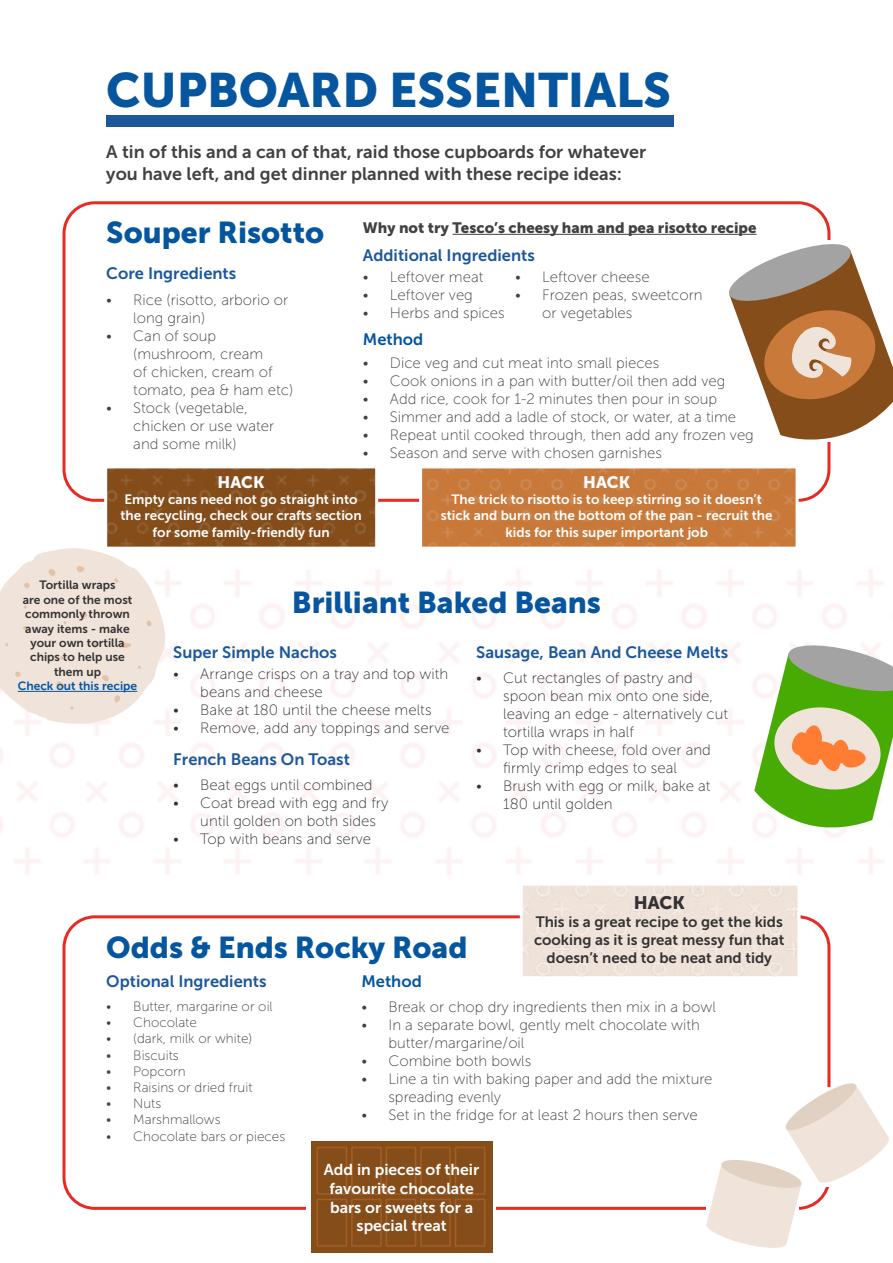
<style>
.page{position:relative;width:893px;height:1263px;background:#fff}
.page>*{position:absolute;margin:0;border:0;box-sizing:border-box;transform-origin:0 0}
.t1{font:48px "Museo Sans 900";color:#05559f}
.t2{font:30px "Museo Sans 900";color:#08559f}
.t3{font:30px "Museo Sans 900";color:#05559f}
.t4{font:30px "Museo Sans 900";color:#04559f}
.t5{font:18px/21.6px "Museo Sans 700";color:#424141}
.t6{font:18px "Museo Sans 900";color:#343234}
.t7{font:16.5px "Museo Sans 700";color:#1c579b}
.t8{font:16.5px "Museo Sans 700";color:#05559f}
.t9{font:16.5px "Museo Sans 900";color:#fff}
.t10{font:15.75px/18.9px "Museo Sans 700";color:#fff;text-align:center}
.t11{font:15px/18px "Museo Sans 100";color:#424141}
.t12{font:15px/18px "Museo Sans 100";color:#343234}
.t13{font:15px/18px "Museo Sans 100";color:#333232}
.t14{font:15px/18px "Museo Sans 700";color:#343234;text-align:center}
.t15{font:15px "Museo Sans 900";color:#424141}
.t16{font:13.5px/16.2px "Museo Sans 700";color:#fff;text-align:center}
.t17{font:13.5px "Museo Sans 100";color:#424141}
.t18{font:12px/14.4px "Museo Sans 700";color:#343234;text-align:center}
.t19{font:12px "Museo Sans 700";color:#04559f}
.s1{color:#05559f}
.s2{color:#343334}
</style>
<div class="page">
<div style="left:62px;top:915px;width:768px;height:295px;border:3px solid #e62a24;border-radius:31px"></div>
<div style="left:484px;top:1198px;width:12px;height:19px;background:#fff"></div>
<div style="left:306px;top:1198px;width:12px;height:19px;background:#fff"></div>
<div style="left:311px;top:1141px;width:182px;height:111px;background:#854d1a"></div>
<svg style="left:316px;top:1147px;width:169px;height:100px"></svg>
<svg style="left:520px;top:885px;width:280px;height:92px"></svg>
<svg style="left:754px;top:643px;width:139px;height:190px"></svg>
<svg style="left:729px;top:244px;width:164px;height:202px"></svg>
<svg style="left:104px;top:469px;width:272px;height:78px"></svg>
<svg style="left:419px;top:498px;width:380px;height:49px"></svg>
<hr style="left:453px;top:234px;width:304px;height:1px;background:#424141">
<svg style="left:0;top:548px;width:165px;height:177px"></svg>
<hr style="left:18px;top:691px;width:119px;height:1px;background:#04559f">
<svg style="left:705px;top:1080px;width:184px;height:168px"></svg>
<div style="left:106px;top:115px;width:568px;height:12px;background:#1c579a"></div>
<img style="left:107px;top:468px;width:268px;height:78px">
<img style="left:422px;top:468px;width:374px;height:78px">
<div style="left:523px;top:887px;width:274px;height:89px;background:#efe2d8"></div>
<h1 class="t1" style="left:106px;top:63px;width:566px">CUPBOARD ESSENTIALS</h1>
<p class="t5" style="left:106px;top:141px;width:541px">A tin of this and a can of that, raid those cupboards for whatever you have left, and get dinner planned with these recipe ideas:</p>
<h2 class="t4" style="left:106px;top:215px;width:219px"><span class="s1">Sou</span>per Risot<span class="s1">to</span></h2>
<p class="t7" style="left:106px;top:264px;width:131px">Core Ingredients</p>
<p class="t11" style="left:133px;top:291px;width:156px;text-indent:-27px">• Rice (risotto, arborio or long grain)</p>
<p class="t11" style="left:133px;top:327px;width:162px;text-indent:-27px">• Can of soup (mushroom, cream<br>of chicken, cream of tomato, pea &amp; ham etc)</p>
<p class="t11" style="left:133px;top:399px;width:142px;text-indent:-27px">• Stock (vegetable, chicken or use water and some milk)</p>
<p class="t15" style="left:363px;top:219px;width:395px">Why not try Tesco’s cheesy ham and pea risotto recipe</p>
<p class="t7" style="left:363px;top:246px;width:173px">Additional Ingredients</p>
<p class="t11" style="left:515px;top:268px;width:136px">• Leftover cheese</p>
<p class="t11" style="left:542px;top:286px;width:162px;text-indent:-27px">• Frozen peas, sweetcorn or vegetables</p>
<p class="t11" style="left:363px;top:268px;width:122px">• Leftover meat</p>
<p class="t11" style="left:363px;top:286px;width:111px">• Leftover veg</p>
<p class="t11" style="left:363px;top:304px;width:143px">• Herbs and spices</p>
<p class="t8" style="left:363px;top:330px;width:62px">Method</p>
<p class="t11" style="left:363px;top:354px;width:298px">• Dice veg and cut meat into small pieces</p>
<p class="t11" style="left:363px;top:372px;width:364px">• Cook onions in a pan with butter/oil then add veg</p>
<p class="t11" style="left:363px;top:390px;width:356px">• Add rice, cook for 1-2 minutes then pour in soup</p>
<p class="t11" style="left:363px;top:408px;width:375px">• Simmer and add a ladle of stock, or water, at a time</p>
<p class="t11" style="left:363px;top:426px;width:392px">• Repeat until cooked through, then add any frozen veg</p>
<p class="t11" style="left:363px;top:444px;width:301px">• Season and serve with chosen garnishes</p>
<p class="t9" style="left:218px;top:473px;width:48px">HACK</p>
<p class="t16" style="left:121px;top:491px;width:243px">Empty cans need not go straight into the recycling, check our crafts section for some family-friendly fun</p>
<p class="t9" style="left:583px;top:473px;width:48px">HACK</p>
<p class="t16" style="left:441px;top:491px;width:333px">The trick to risotto is to keep stirring so it doesn’t stick and burn on the bottom of the pan - recruit the kids for this super important job</p>
<p class="t18" style="left:23px;top:578px;width:111px">Tortilla wraps<br>are one of the most commonly thrown away items - make your own tortilla chips to help use them up</p>
<p class="t19" style="left:18px;top:679px;width:121px">Check out this recipe</p>
<h2 class="t2" style="left:292px;top:586px;width:311px">Brilliant Baked Beans</h2>
<p class="t7" style="left:173px;top:643px;width:165px">Super Simple Nachos</p>
<p class="t12" style="left:200px;top:665px;width:249px;text-indent:-27px">• Arrange crisp<span class="s2">s on a tray and to</span>p with beans and cheese</p>
<p class="t12" style="left:173px;top:701px;width:260px">• Bake at 180 until the cheese melts</p>
<p class="t12" style="left:173px;top:719px;width:278px">• Remove, add any toppings and serve</p>
<p class="t7" style="left:173px;top:750px;width:178px">French Beans On Toast</p>
<p class="t13" style="left:173px;top:776px;width:201px">• Beat eggs until combined</p>
<p class="t13" style="left:200px;top:794px;width:190px;text-indent:-27px">• Coat bread with egg and fry until golden on both sides</p>
<p class="t13" style="left:173px;top:830px;width:199px">• Top with beans and serve</p>
<p class="t7" style="left:476px;top:643px;width:253px">Sausage, Bean And Cheese Melts</p>
<p class="t12" style="left:503px;top:669px;width:227px;text-indent:-27px">• Cut rectangles of pastry and spoon bean mix onto one side, leaving an edge - alternatively cut tortilla wraps in half</p>
<p class="t12" style="left:476px;top:741px;width:236px;text-align:center">• Top with cheese, fold over and firmly crimp edges to seal</p>
<p class="t12" style="left:503px;top:777px;width:209px;text-indent:-27px">• Brush with egg or milk, bake at<br>180 until golden</p>
<p class="t6" style="left:634px;top:893px;width:53px">HACK</p>
<p class="t14" style="left:534px;top:913px;width:252px">This is a great recipe to get the kids cooking as it is great messy fun that doesn’t need to be neat and tidy</p>
<h2 class="t3" style="left:106px;top:930px;width:363px">Odds &amp; Ends Rocky Road</h2>
<p class="t11" style="left:361px;top:998px;width:356px">• Break or chop dry ingredients then mix in a bowl</p>
<p class="t11" style="left:388px;top:1016px;width:313px;text-indent:-27px">• In a separate bowl, gently melt chocolate with butter/margarine/oil</p>
<p class="t11" style="left:361px;top:1052px;width:171px">• Combine both bowls</p>
<p class="t11" style="left:388px;top:1070px;width:326px;text-indent:-27px">• Line a tin with baking paper and add the mixture spreading evenly</p>
<p class="t11" style="left:361px;top:1106px;width:338px">• Set in the fridge for at least 2 hours then serve</p>
<p class="t7" style="left:106px;top:972px;width:162px">Optional Ingredients</p>
<p class="t8" style="left:361px;top:972px;width:62px">Method</p>
<p class="t17" style="left:106px;top:999px;width:168px">• Butter, margarine or oil</p>
<p class="t17" style="left:106px;top:1015px;width:92px">• Chocolate</p>
<p class="t17" style="left:106px;top:1031px;width:147px">• (dark, milk or white)</p>
<p class="t17" style="left:106px;top:1048px;width:74px">• Biscuits</p>
<p class="t17" style="left:106px;top:1064px;width:81px">• Popcorn</p>
<p class="t17" style="left:106px;top:1080px;width:148px">• Raisins or dried fruit</p>
<p class="t17" style="left:106px;top:1096px;width:57px">• Nuts</p>
<p class="t17" style="left:106px;top:1112px;width:116px">• Marshmallows</p>
<p class="t17" style="left:106px;top:1129px;width:180px">• Chocolate bars or pieces</p>
<p class="t10" style="left:324px;top:1160px;width:157px">Add in pieces of their favourite chocolate bars or sweets for a special treat</p>
</div>
